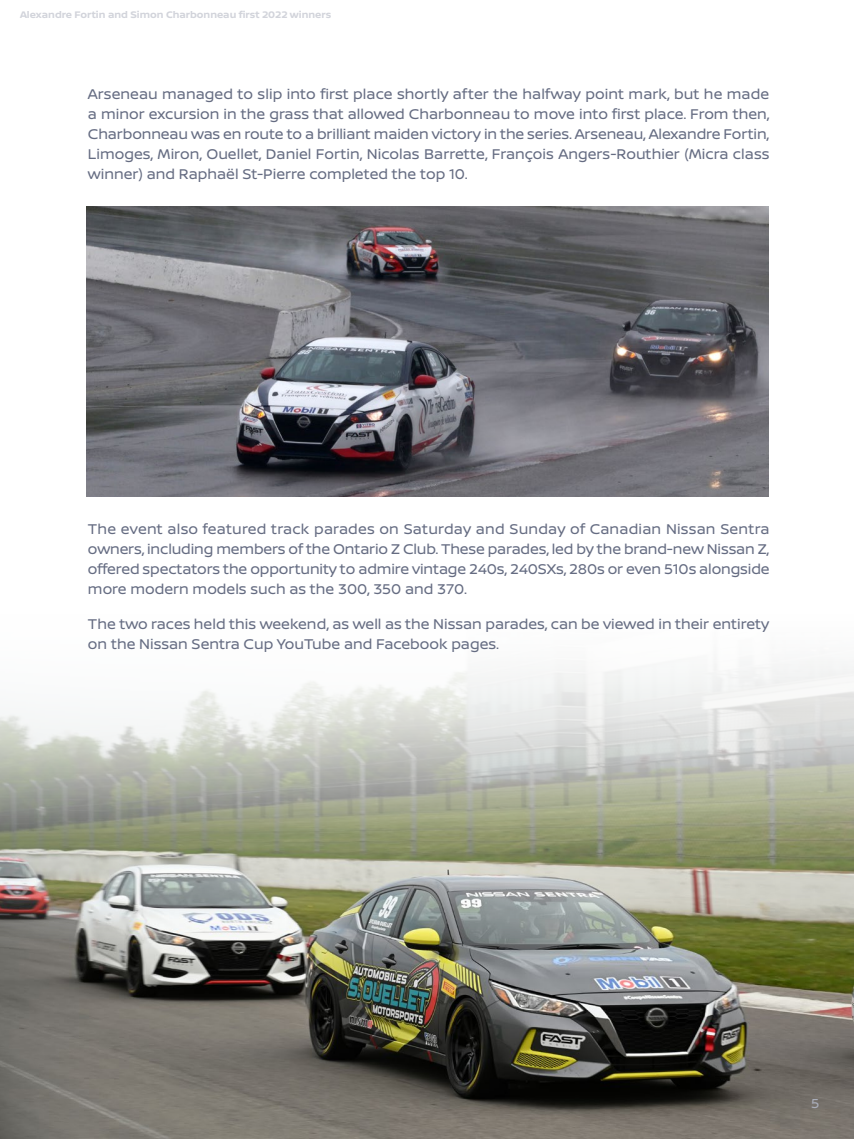
<style>
.page{position:relative;width:854px;height:1139px;background:#fff}
.page>*{position:absolute;margin:0;border:0;box-sizing:border-box;transform-origin:0 0}
.Texte{font:15px/20px "Nissan Brand";color:#656c82;text-align:justify}
.t1{font:13.88px "Nissan Brand";color:#a9adb9}
.Ancre_de_texte__suit{font:700 10.12px "Nissan Brand";color:#d2d4db}
</style>
<div class="page">
<img style="left:0;top:664px;width:853px;height:474px">
<img style="left:86px;top:207px;width:682px;height:290px">
<p class="Ancre_de_texte__suit" style="left:20px;top:7px;width:312px">Alexandre Fortin and Simon Charbonneau first 2022 winners</p>
<p class="Texte" style="left:88px;top:83px;width:683px">Arseneau managed to slip into first place shortly after the halfway point mark, but he made a minor excursion in the grass that allowed Charbonneau to move into first place. From then, Charbonneau was en route to a brilliant maiden victory in the series. Arseneau, Alexandre Fortin, Limoges, Miron, Ouellet, Daniel Fortin, Nicolas Barrette, François Angers-Routhier (Micra class winner) and Raphaël St-Pierre completed the top 10.</p>
<p class="Texte" style="left:88px;top:518px;width:683px">The event also featured track parades on Saturday and Sunday of Canadian Nissan Sentra owners, including members of the Ontario Z Club. These parades, led by the brand-new Nissan Z, offered spectators the opportunity to admire vintage 240s, 240SXs, 280s or even 510s alongside more modern models such as the 300, 350 and 370.</p>
<p class="Texte" style="left:88px;top:613px;width:682px">The two races held this weekend, as well as the Nissan parades, can be viewed in their entirety on the Nissan Sentra Cup YouTube and Facebook pages.</p>
<p class="t1" style="left:811px;top:1092px;width:10px">5</p>
</div>
